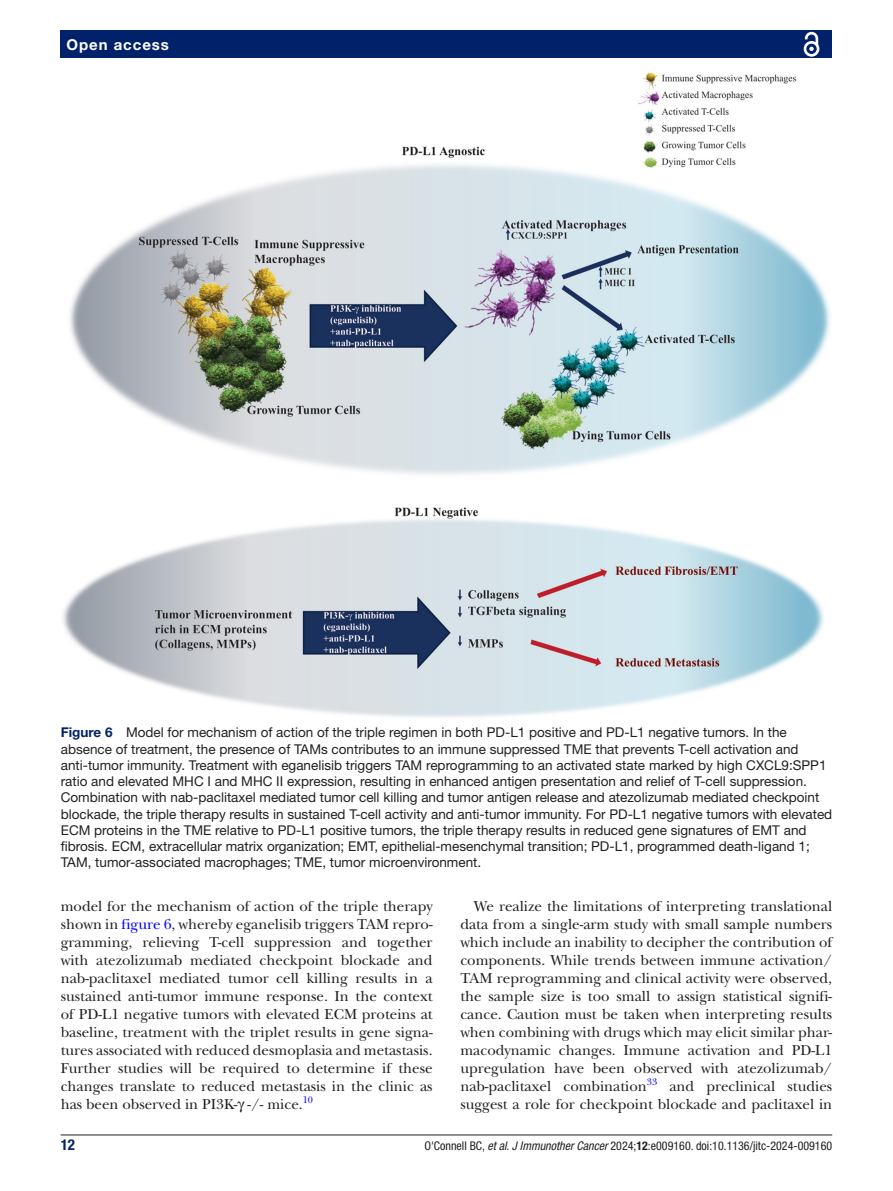
<style>
.page{position:relative;width:893px;height:1191px;background:#fff}
.page>*{position:absolute;margin:0;border:0;box-sizing:border-box;transform-origin:0 0}
.t1{font:15px/18px "New Baskerville";color:#231f20;text-align:justify}
.t2{font:700 15px "Helvetica Neue LT Std";letter-spacing:.065em;color:#fff}
.t3{font:700 condensed 15px "Helvetica Neue LT Std";color:#00226b}
.t4{font:13.5px/16.2px "Helvetica Neue LT Std";color:#231f20}
.t5{font:condensed 12px "Helvetica Neue LT Std";color:#231f20}
.s1{font-weight:700;color:#00226b}
.s2{color:#00f}
.s3{font-style:italic}
.s4{font-weight:700}
</style>
<div class="page">
<hr style="left:61px;top:1134px;width:771px;height:1px;background:#231f20">
<div style="left:61px;top:31px;width:771px;height:27px;background:#00226b"></div>
<svg style="left:803px;top:31px;width:17px;height:26px"></svg>
<img style="left:63px;top:73px;width:767px;height:645px">
<p class="t2" style="left:66px;top:35px;width:104px">Open access</p>
<p class="t4" style="left:61px;top:724px;width:773px"><span class="s1">Figure 6</span> Model for mechanism of action of the triple regimen in both PD-L1 positive and PD-L1 negative tumors. In the absence of treatment, the presence of TAMs contributes to an immune suppressed TME that prevents T-cell activation and anti-tumor immunity. Treatment with eganelisib triggers TAM reprogramming to an activated state marked by high CXCL9:SPP1 ratio and elevated MHC I and MHC II expression, resulting in enhanced antigen presentation and relief of T-cell suppression.<br>Combination with nab-paclitaxel mediated tumor cell killing and tumor antigen release and atezolizumab mediated checkpoint blockade, the triple therapy results in sustained T-cell activity and anti-tumor immunity. For PD-L1 negative tumors with elevated ECM proteins in the TME relative to PD-L1 positive tumors, the triple therapy results in reduced gene signatures of EMT and fibrosis. ECM, extracellular matrix organization; EMT, epithelial-mesenchymal transition; PD-L1, programmed death-ligand 1; TAM, tumor-associated macrophages; TME, tumor microenvironment.</p>
<p class="t1" style="left:61px;top:897px;width:373px">model for the mechanism of action of the triple therapy shown in <span class="s2">figure 6</span>, whereby eganelisib triggers TAM repro&shy;gramming, relieving T-cell suppression and together with atezolizumab mediated checkpoint blockade and nab-paclitaxel mediated tumor cell killing results in a sustained anti-tumor immune response. In the context of PD-L1 negative tumors with elevated ECM proteins at baseline, treatment with the triplet results in gene signa&shy;tures associated with reduced desmoplasia and metastasis.<br>Further studies will be required to determine if these changes translate to reduced metastasis in the clinic as has been observed in PI3K- -/- mice.<sup>10</sup></p>
<p class="t1" style="left:460px;top:897px;width:373px;text-indent:14px">We realize the limitations of interpreting translational data from a single-arm study with small sample numbers which include an inability to decipher the contribution of components. While trends between immune activation/ TAM reprogramming and clinical activity were observed, the sample size is too small to assign statistical signifi&shy;cance. Caution must be taken when interpreting results when combining with drugs which may elicit similar phar&shy;macodynamic changes. Immune activation and PD-L1 upregulation have been observed with atezolizumab/ nab-paclitaxel combination<sup>33</sup></p>
<p class="t1" style="left:460px;top:1077px;width:373px;text-align:right">and preclinical studies<br>suggest a role for checkpoint blockade and paclitaxel in</p>
<p class="t3" style="left:61px;top:1135px;width:16px">12</p>
<p class="t5" style="left:424px;top:1138px;width:409px">O'Connell BC, <span class="s3">et al</span>. <span class="s3">J Immunother Cancer</span> 2024;<span class="s4">12</span>:e009160. doi:10.1136/jitc-2024-009160</p>
</div>
